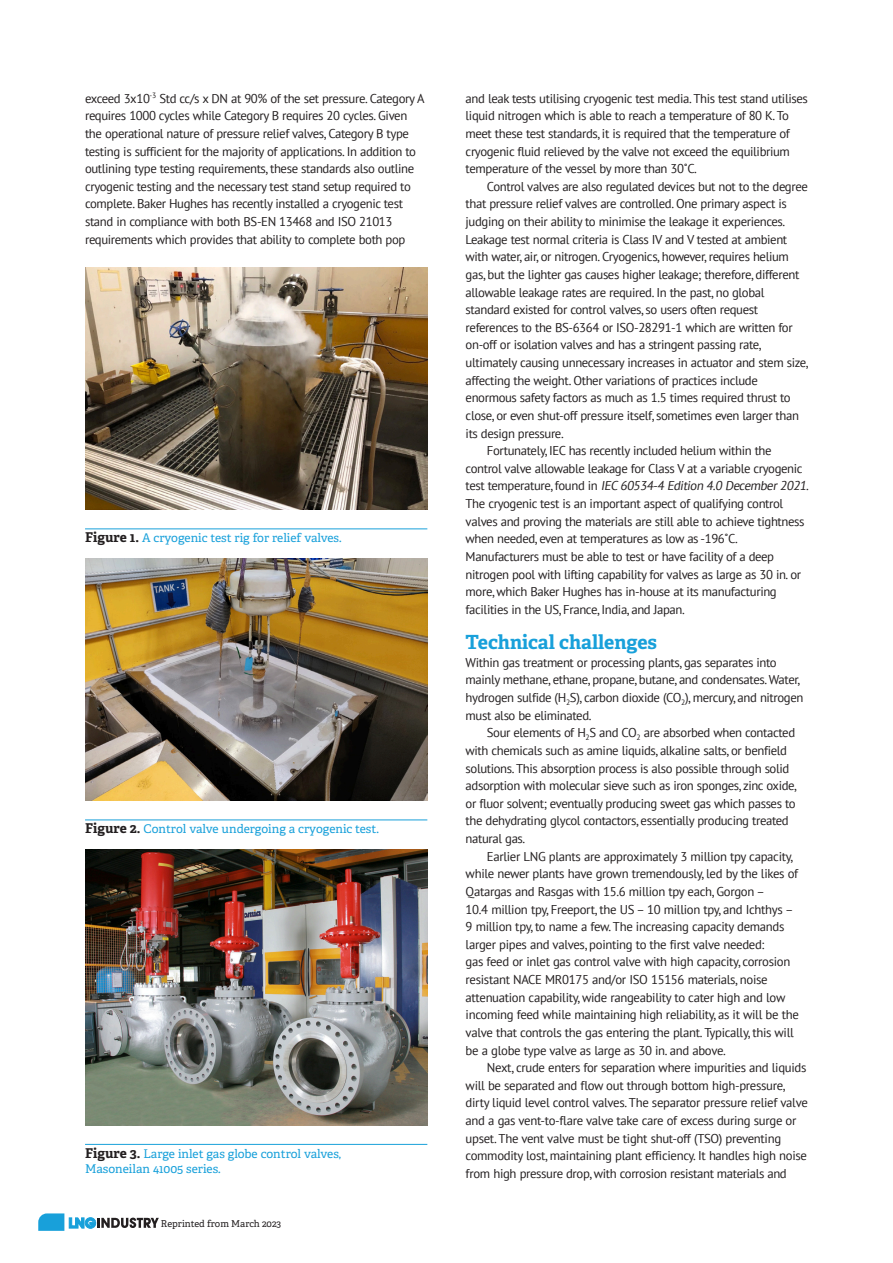
<style>
.page{position:relative;width:893px;height:1263px;background:#fff}
.page>*{position:absolute;margin:0;border:0;box-sizing:border-box;transform-origin:0 0}
.LNG_Sub_1{font:700 19.5px "Adelle PE";letter-spacing:-.005em;color:#18a0da}
.LNG_Text{font:12.75px/17.7px "PT Sans";letter-spacing:-.03em;color:#231f20}
.LNG_Paragraph_1{font:12.75px/17.7px "PT Sans";letter-spacing:-.03em;color:#231f20}
.LNG_Caption{font:12px/15px "Adelle PE";color:#18a0da}
.t1{font:9.45px "Adelle PE";color:#231f20}
.s1{font-style:italic}
.s2{font-weight:700;font-size:13.5px;color:#231f20}
</style>
<div class="page">
<svg style="left:38px;top:1213px;width:121px;height:18px"></svg>
<hr style="left:85px;top:528px;width:342px;height:1px;background:#18a0da">
<img style="left:85px;top:268px;width:342px;height:242px">
<hr style="left:85px;top:819px;width:342px;height:1px;background:#18a0da">
<img style="left:85px;top:558px;width:342px;height:243px">
<hr style="left:85px;top:1144px;width:342px;height:1px;background:#18a0da">
<img style="left:85px;top:850px;width:342px;height:275px">
<p class="LNG_Paragraph_1" style="left:85px;top:89px;width:341px">exceed 3x10<sup>-3</sup> Std cc/s x DN at 90% of the set pressure. Category A requires 1000 cycles while Category B requires 20 cycles. Given the operational nature of pressure relief valves, Category B type testing is sufficient for the majority of applications. In addition to outlining type testing requirements, these standards also outline cryogenic testing and the necessary test stand setup required to complete. Baker Hughes has recently installed a cryogenic test stand in compliance with both BS-EN 13468 and ISO 21013 requirements which provides that ability to complete both pop</p>
<p class="LNG_Paragraph_1" style="left:466px;top:89px;width:344px">and leak tests utilising cryogenic test media. This test stand utilises liquid nitrogen which is able to reach a temperature of 80 K. To meet these test standards, it is required that the temperature of cryogenic fluid relieved by the valve not exceed the equilibrium temperature of the vessel by more than 30˚C.</p>
<p class="LNG_Text" style="left:466px;top:177px;width:344px;text-indent:21px">Control valves are also regulated devices but not to the degree that pressure relief valves are controlled. One primary aspect is judging on their ability to minimise the leakage it experiences.<br>Leakage test normal criteria is Class IV and V tested at ambient with water, air, or nitrogen. Cryogenics, however, requires helium gas, but the lighter gas causes higher leakage; therefore, different allowable leakage rates are required. In the past, no global standard existed for control valves, so users often request references to the BS-6364 or ISO-28291-1 which are written for on-off or isolation valves and has a stringent passing rate, ultimately causing unnecessary increases in actuator and stem size, affecting the weight. Other variations of practices include enormous safety factors as much as 1.5 times required thrust to close, or even shut-off pressure itself, sometimes even larger than its design pressure.</p>
<p class="LNG_Text" style="left:466px;top:442px;width:345px;text-indent:21px">Fortunately, IEC has recently included helium within the control valve allowable leakage for Class V at a variable cryogenic te st te m p e ra t u re , fo u n d i n <span class="s1">IEC 60534-4 Edition 4.0 December2021</span>.<br>The cryogenic test is an important aspect of qualifying control valves and proving the materials are still able to achieve tightness when needed, even at temperatures as low as -196˚C.<br>Manufacturers must be able to test or have facility of a deep nitrogen pool with lifting capability for valves as large as 30 in. or more, which Baker Hughes has in-house at its manufacturing facilities in the US, France, India, and Japan.</p>
<p class="LNG_Sub_1" style="left:466px;top:628px;width:193px">Technical challenges</p>
<p class="LNG_Paragraph_1" style="left:466px;top:653px;width:339px">Within gas treatment or processing plants, gas separates into mainly methane, ethane, propane, butane, and condensates. Water, hydrogen sulfide (H<sub>2</sub>S), carbon dioxide (CO<sub>2</sub>), mercury, and nitrogen must also be eliminated.</p>
<p class="LNG_Text" style="left:466px;top:724px;width:333px;text-indent:21px">Sour elements of H<sub>2</sub>S and CO<sub>2</sub> are absorbed when contacted with chemicals such as amine liquids, alkaline salts, or benfield solutions. This absorption process is also possible through solid adsorption with molecular sieve such as iron sponges, zinc oxide, or fluor solvent; eventually producing sweet gas which passes to the dehydrating glycol contactors, essentially producing treated natural gas.</p>
<p class="LNG_Text" style="left:466px;top:847px;width:335px;text-indent:21px">Earlier LNG plants are approximately 3 million tpy capacity, while newer plants have grown tremendously, led by the likes of Qatargas and Rasgas with 15.6 million tpy each, Gorgon –<br>10.4 million tpy, Freeport, the US – 10 million tpy, and Ichthys – 9 million tpy, to name a few. The increasing capacity demands larger pipes and valves, pointing to the first valve needed:<br>gas feed or inlet gas control valve with high capacity, corrosion resistant NACE MR0175 and/or ISO 15156 materials, noise attenuation capability, wide rangeability to cater high and low incoming feed while maintaining high reliability, as it will be the valve that controls the gas entering the plant. Typically, this will be a globe type valve as large as 30 in. and above.</p>
<p class="LNG_Text" style="left:466px;top:1058px;width:344px;text-indent:21px">Next, crude enters for separation where impurities and liquids will be separated and flow out through bottom high-pressure, dirty liquid level control valves. The separator pressure relief valve and a gas vent-to-flare valve take care of excess during surge or upset. The vent valve must be tight shut-off (TSO) preventing commodity lost, maintaining plant efficiency. It handles high noise from high pressure drop, with corrosion resistant materials and</p>
<p class="LNG_Caption" style="left:85px;top:530px;width:258px"><span class="s2">Figure 1.</span> A cryogenic test rig for relief valves.</p>
<p class="LNG_Caption" style="left:85px;top:821px;width:295px"><span class="s2">Figure 2.</span> Control valve undergoing a cryogenic test.</p>
<p class="LNG_Caption" style="left:85px;top:1145px;width:258px"><span class="s2">Figure 3.</span> Large inlet gas globe control valves,<br>Masoneilan 41005 series.</p>
<p class="t1" style="left:161px;top:1216px;width:122px">Reprinted from March 2023</p>
</div>
